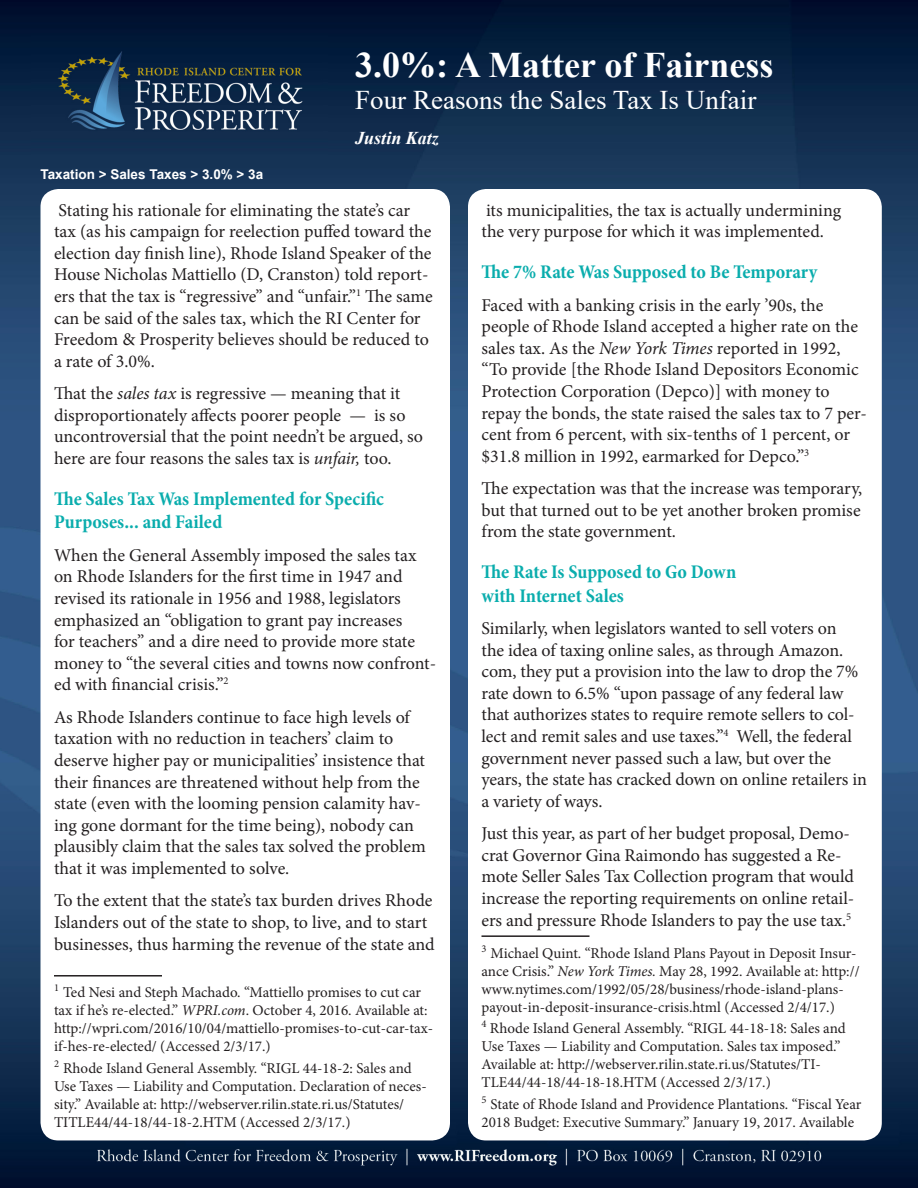
<style>
.page{position:relative;width:918px;height:1188px;background:#fff}
.page>*{position:absolute;margin:0;border:0;box-sizing:border-box;transform-origin:0 0}
.t1{font:700 36px "Times New Roman";color:#fff}
.t2{font:27px "Times New Roman";color:#fff}
.t3{font:700 condensed 19.5px/23.4px "Minion Pro";color:#0aadad}
.t4{font:18px/21.6px "Minion Pro";letter-spacing:-.005em;color:#231f20}
.t5{font:italic 700 18px "Times New Roman";color:#fff}
.t6{font:15px/18px "Minion Pro";color:#231f20}
.t7{font:700 13.5px "Arial";color:#fff}
.s1{font-style:italic}
</style>
<div class="page">
<img style="left:0;top:0;width:918px;height:1086px">
<img style="left:0;top:1086px;width:918px;height:102px">
<div style="left:40px;top:189px;width:410px;height:951px;background:#fff;border-radius:18px"></div>
<hr style="left:54px;top:975px;width:108px;height:2px;background:#231f20">
<div style="left:468px;top:189px;width:414px;height:951px;background:#fff;border-radius:18px"></div>
<hr style="left:482px;top:935px;width:108px;height:2px;background:#231f20">
<img style="left:32px;top:33px;width:295px;height:126px">
<p class="t1" style="left:355px;top:39px;width:420px">3.0%: A Matter of Fairness</p>
<p class="t2" style="left:355px;top:81px;width:403px">Four Reasons the Sales Tax Is Unfair</p>
<p class="t5" style="left:355px;top:126px;width:85px">Justin Katz</p>
<p class="t7" style="left:40px;top:165px;width:224px">Taxation &gt; Sales Taxes &gt; 3.0% &gt; 3a</p>
<p class="t4" style="left:54px;top:199px;width:380px">Stating his rationale for eliminating the state’s car<br>tax (as his campaign for reelection puffed toward the election day finish line), Rhode Island Speaker of the House Nicholas Mattiello (D, Cranston) told report&shy;ers that the tax is “regressive” and “unfair.”<sup>1</sup> The same can be said of the sales tax, which the RI Center for Freedom &amp; Prosperity believes should be reduced to a rate of 3.0%.</p>
<p class="t4" style="left:54px;top:383px;width:371px">That the <span class="s1">sales tax</span> is regressive — meaning that it disproportionately affects poorer people — is so uncontroversial that the point needn’t be argued, so here are four reasons the sales tax is <span class="s1">unfair,</span> too.</p>
<p class="t3" style="left:54px;top:487px;width:331px">The Sales Tax Was Implemented for Specific<br>Purposes... and Failed</p>
<p class="t4" style="left:54px;top:544px;width:384px">When the General Assembly imposed the sales tax on Rhode Islanders for the first time in 1947 and revised its rationale in 1956 and 1988, legislators emphasized an “obligation to grant pay increases<br>for teachers” and a dire need to provide more state money to “the several cities and towns now confront&shy;ed with financial crisis.”<sup>2</sup></p>
<p class="t4" style="left:54px;top:706px;width:373px">As Rhode Islanders continue to face high levels of taxation with no reduction in teachers’ claim to deserve higher pay or municipalities’ insistence that their finances are threatened without help from the state (even with the looming pension calamity hav&shy;ing gone dormant for the time being), nobody can plausibly claim that the sales tax solved the problem that it was implemented to solve.</p>
<p class="t4" style="left:54px;top:890px;width:382px">To the extent that the state’s tax burden drives Rhode<br>Islanders out of the state to shop, to live, and to start businesses, thus harming the revenue of the state and</p>
<p class="t6" style="left:54px;top:984px;width:381px"><sup>1</sup> Ted Nesi and Steph Machado. “Mattiello promises to cut car tax if he’s re-elected.” <span class="s1">WPRI.com</span>. October 4, 2016. Available at: http://wpri.com/2016/10/04/mattiello-promises-to-cut-car-tax&shy;if-hes-re-elected/ (Accessed 2/3/17.)</p>
<p class="t6" style="left:54px;top:1059px;width:374px"><sup>2</sup> Rhode Island General Assembly. “RIGL 44-18-2: Sales and Use Taxes — Liability and Computation. Declaration of neces&shy;sity.” Available at: http://webserver.rilin.state.ri.us/Statutes/ TITLE44/44-18/44-18-2.HTM (Accessed 2/3/17.)</p>
<p class="t4" style="left:482px;top:199px;width:361px">its municipalities, the tax is actually undermining the very purpose for which it was implemented.</p>
<p class="t3" style="left:482px;top:260px;width:337px">The 7% Rate Was Supposed to Be Temporary</p>
<p class="t4" style="left:482px;top:294px;width:387px">Faced with a banking crisis in the early ’90s, the people of Rhode Island accepted a higher rate on the sales tax. As the <span class="s1">New York Times</span> reported in 1992, “To provide [the Rhode Island Depositors Economic Protection Corporation (Depco)] with money to repay the bonds, the state raised the sales tax to 7 per&shy;cent from 6 percent, with six-tenths of 1 percent, or $31.8 million in 1992, earmarked for Depco.”<sup>3</sup></p>
<p class="t4" style="left:482px;top:478px;width:382px;text-align:justify">The expectation was that the increase was temporary, but that turned out to be yet another broken promise from the state government.</p>
<p class="t3" style="left:482px;top:560px;width:256px">The Rate Is Supposed to Go Down with Internet Sales</p>
<p class="t4" style="left:482px;top:618px;width:387px">Similarly, when legislators wanted to sell voters on<br>the idea of taxing online sales, as through Amazon. com, they put a provision into the law to drop the 7% rate down to 6.5% “upon passage of any federal law that authorizes states to require remote sellers to col&shy;lect and remit sales and use taxes.”<sup>4</sup> Well, the federal government never passed such a law, but over the years, the state has cracked down on online retailers in a variety of ways.</p>
<p class="t4" style="left:482px;top:823px;width:374px">Just this year, as part of her budget proposal, Demo&shy;crat Governor Gina Raimondo has suggested a Re&shy;mote Seller Sales Tax Collection program that would increase the reporting requirements on online retail&shy;ers and pressure Rhode Islanders to pay the use tax.<sup>5</sup></p>
<p class="t6" style="left:482px;top:944px;width:380px"><sup>3</sup> Michael Quint. “Rhode Island Plans Payout in Deposit Insur&shy;ance Crisis.” <span class="s1">New York Times.</span> May 28, 1992. Available at: http:// www.nytimes.com/1992/05/28/business/rhode-island-plans&shy;payout-in-deposit-insurance-crisis.html (Accessed 2/4/17.)</p>
<p class="t6" style="left:482px;top:1020px;width:366px"><sup>4</sup> Rhode Island General Assembly. “RIGL 44-18-18: Sales and Use Taxes — Liability and Computation. Sales tax imposed.” Available at: http://webserver.rilin.state.ri.us/Statutes/TI-TLE44/44-18/44-18-18.HTM (Accessed 2/3/17.)</p>
<p class="t6" style="left:482px;top:1095px;width:381px"><sup>5</sup> State of Rhode Island and Providence Plantations. “Fiscal Year<br>2018 Budget: Executive Summary.” January 19, 2017. Available</p>
</div>
